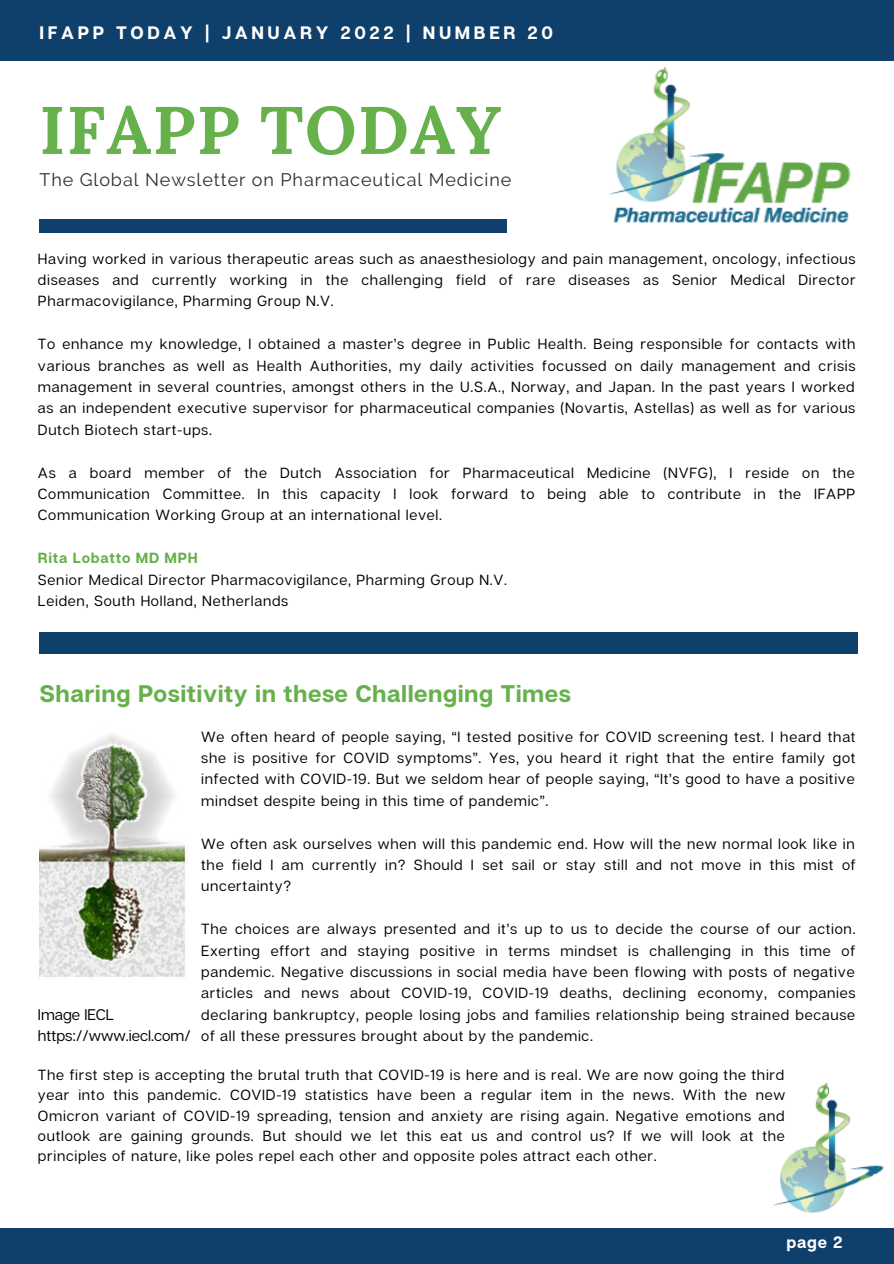
<style>
.page{position:relative;width:894px;height:1264px;background:#fff}
.page>*{position:absolute;margin:0;border:0;box-sizing:border-box;transform-origin:0 0}
.t1{font:700 67.05px "Lora";letter-spacing:.02em;color:#66b14c}
.t2{font:700 24px "Articulat CF";letter-spacing:.02em;color:#66b14c}
.t3{font:18px "Raleway";letter-spacing:.05em;color:#2f2f2f}
.t4{font:700 18px "Articulat CF";letter-spacing:.2em;color:#fff}
.t5{font:700 16.5px "Articulat CF";color:#fff}
.t6{font:15.3px/21.1px "Articulat CF";color:#000}
.t7{font:14.7px/21.5px "Articulat CF";letter-spacing:.05em;color:#000;text-align:justify}
.t8{font:700 14.7px "Articulat CF";letter-spacing:.05em;color:#66b14c}
</style>
<div class="page">
<div style="left:0;top:0;width:893px;height:61px;background:#0f406b"></div>
<div style="left:39px;top:220px;width:468px;height:12px;background:#0f406b"></div>
<div style="left:0;top:1228px;width:893px;height:35px;background:#0f406b"></div>
<img style="left:609px;top:67px;width:242px;height:156px">
<img style="left:773px;top:1083px;width:111px;height:130px">
<div style="left:39px;top:632px;width:818px;height:21px;background:#0f406b"></div>
<img style="left:39px;top:734px;width:148px;height:243px">
<p class="t4" style="left:39px;top:21px;width:515px">IFAPP TODAY | JANUARY 2022 | NUMBER 20</p>
<h1 class="t1" style="left:39px;top:86px;width:463px">IFAPP TODAY</h1>
<p class="t3" style="left:39px;top:169px;width:473px">The Global Newsletter on Pharmaceutical Medicine</p>
<p class="t7" style="left:38px;top:247px;width:819px">Having worked in various therapeutic areas such as anaesthesiology and pain management, oncology, infectious diseases and currently working in the challenging field of rare diseases as Senior Medical Director Pharmacovigilance, Pharming Group N.V.</p>
<p class="t7" style="left:38px;top:333px;width:818px">To enhance my knowledge, I obtained a master’s degree in Public Health. Being responsible for contacts with various branches as well as Health Authorities, my daily activities focussed on daily management and crisis management in several countries, amongst others in the U.S.A., Norway, and Japan. In the past years I worked as an independent executive supervisor for pharmaceutical companies (Novartis, Astellas) as well as for various Dutch Biotech start-ups.</p>
<p class="t7" style="left:38px;top:461px;width:818px">As a board member of the Dutch Association for Pharmaceutical Medicine (NVFG), I reside on the Communication Committee. In this capacity I look forward to being able to contribute in the IFAPP Communication Working Group at an international level.</p>
<p class="t8" style="left:38px;top:549px;width:161px">Rita Lobatto MD MPH</p>
<p class="t7" style="left:38px;top:568px;width:470px">Senior Medical Director Pharmacovigilance, Pharming Group N.V.<br>Leiden, South Holland, Netherlands</p>
<h2 class="t2" style="left:39px;top:679px;width:533px">Sharing Positivity in these Challenging Times</h2>
<p class="t7" style="left:201px;top:725px;width:655px">We often heard of people saying, “I tested positive for COVID screening test. I heard that she is positive for COVID symptoms”. Yes, you heard it right that the entire family got infected with COVID-19. But we seldom hear of people saying, “It’s good to have a positive mindset despite being in this time of pandemic”.</p>
<p class="t7" style="left:201px;top:832px;width:655px">We often ask ourselves when will this pandemic end. How will the new normal look like in the field I am currently in? Should I set sail or stay still and not move in this mist of uncertainty?</p>
<p class="t7" style="left:201px;top:917px;width:655px">The choices are always presented and it’s up to us to decide the course of our action.<br>Exerting effort and staying positive in terms mindset is challenging in this time of pandemic. Negative discussions in social media have been flowing with posts of negative articles and news about COVID-19, COVID-19 deaths, declining economy, companies declaring bankruptcy, people losing jobs and families relationship being strained because of all these pressures brought about by the pandemic.</p>
<p class="t6" style="left:38px;top:1003px;width:154px">Image IECL https://www.iecl.com/</p>
<p class="t7" style="left:38px;top:1064px;width:748px;line-height:20.2px">The first step is accepting the brutal truth that COVID-19 is here and is real. We are now going the third year into this pandemic. COVID-19 statistics have been a regular item in the news. With the new Omicron variant of COVID-19 spreading, tension and anxiety are rising again. Negative emotions and outlook are gaining grounds. But should we let this eat us and control us? If we will look at the principles of nature, like poles repel each other and opposite poles attract each other.</p>
<p class="t5" style="left:786px;top:1231px;width:58px">page 2</p>
</div>
